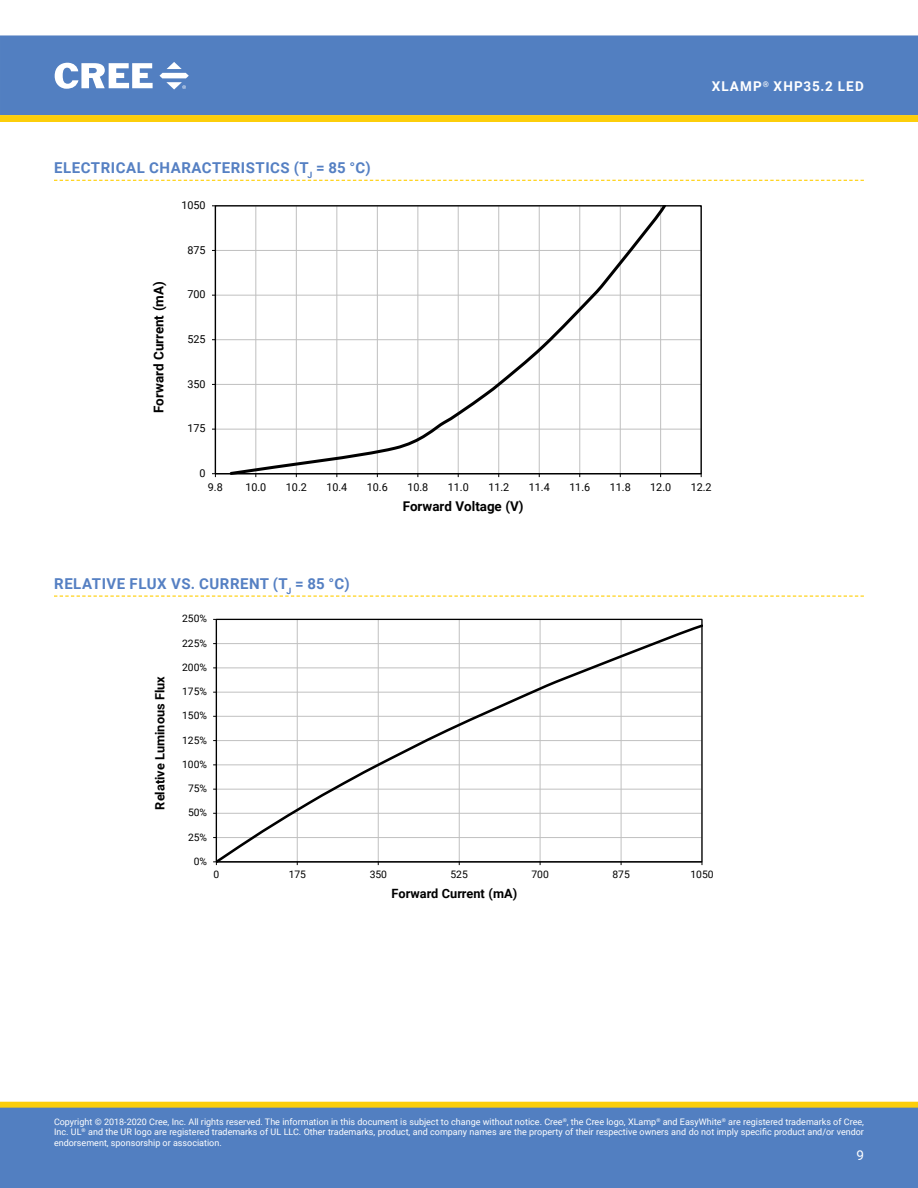
<style>
.page{position:relative;width:918px;height:1188px;background:#fff}
.page>*{position:absolute;margin:0;border:0;box-sizing:border-box;transform-origin:0 0}
.Section_heading_with{font:700 15px "Roboto";letter-spacing:.035em;color:#5580c3}
.t1{font:700 13.5px "Roboto";letter-spacing:.085em;color:#fff}
.t2{font:13.5px "Roboto";color:#fff}
.t3{font:700 13.35px "Roboto";letter-spacing:-.005em;color:#000}
.t4{font:700 12.75px "Roboto";color:#000}
.t5{font:10.8px "Roboto";letter-spacing:-.01em;color:#000}
.t6{font:10.35px "Roboto";letter-spacing:-.01em;color:#000}
.t7{font:9px/10.8px "Roboto";color:#fff;text-align:justify}
</style>
<div class="page">
<div style="left:1px;top:36px;width:916px;height:78px;background:#527fc1"></div>
<div style="left:0;top:35px;width:918px;height:80px;border:1px solid #527fc1"></div>
<svg style="left:55px;top:63px;width:98px;height:26px"></svg>
<svg style="left:159px;top:62px;width:30px;height:28px"></svg>
<div style="left:1px;top:1102px;width:916px;height:6px;background:#fcce0b"></div>
<div style="left:0;top:1102px;width:918px;height:6px;border:1px solid #fcce0b"></div>
<div style="left:0;top:1108px;width:918px;height:80px;background:#527fc1"></div>
<svg style="left:0;top:115px;width:918px;height:7px;background:#fbce0d"></svg>
<svg style="left:54px;top:180px;width:810px;height:1px"></svg>
<svg style="left:54px;top:596px;width:810px;height:1px"></svg>
<hr style="left:215px;top:429px;width:486px;height:1px;background:#c0c0c0">
<hr style="left:215px;top:384px;width:486px;height:1px;background:#c0c0c0">
<hr style="left:215px;top:339px;width:486px;height:1px;background:#c0c0c0">
<hr style="left:215px;top:295px;width:486px;height:1px;background:#c0c0c0">
<hr style="left:215px;top:250px;width:486px;height:1px;background:#c0c0c0">
<hr style="left:215px;top:206px;width:1px;height:268px;background:#000">
<hr style="left:215px;top:473px;width:486px;height:1px;background:#000">
<svg style="left:228px;top:206px;width:441px;height:269px"></svg>
<hr style="left:297px;top:619px;width:1px;height:243px;background:#c0c0c0">
<hr style="left:378px;top:619px;width:1px;height:243px;background:#c0c0c0">
<hr style="left:459px;top:619px;width:1px;height:243px;background:#c0c0c0">
<hr style="left:540px;top:619px;width:1px;height:243px;background:#c0c0c0">
<hr style="left:621px;top:619px;width:1px;height:243px;background:#c0c0c0">
<hr style="left:216px;top:619px;width:1px;height:243px;background:#000">
<svg style="left:216px;top:622px;width:487px;height:241px"></svg>
<p class="Section_heading_with" style="left:54px;top:157px;width:318px">ELECTRICAL CHARACTERISTICS (T<sub>J</sub> = 85 °C)</p>
<p class="t5" style="left:181px;top:198px;width:26px">1050</p>
<p class="t3" style="left:149px;top:413px;width:133px;rotate:-90deg">Forward Current (mA)</p>
<p class="t5" style="left:187px;top:242px;width:20px">875</p>
<p class="t5" style="left:187px;top:287px;width:20px">700</p>
<p class="t5" style="left:187px;top:332px;width:20px">525</p>
<p class="t5" style="left:187px;top:376px;width:20px">350</p>
<p class="t5" style="left:187px;top:421px;width:20px">175</p>
<p class="t5" style="left:200px;top:466px;width:8px">0</p>
<h2 class="t1" style="left:712px;top:77px;width:154px">XLAMP<sup>®</sup> XHP35.2 LED</h2>
<p class="t5" style="left:208px;top:479px;width:16px">9.8</p>
<p class="t5" style="left:245px;top:479px;width:22px">10.0</p>
<p class="t5" style="left:286px;top:479px;width:22px">10.2</p>
<p class="t5" style="left:326px;top:479px;width:22px">10.4</p>
<p class="t5" style="left:367px;top:479px;width:22px">10.6</p>
<p class="t5" style="left:407px;top:479px;width:22px">10.8</p>
<p class="t5" style="left:448px;top:479px;width:22px">11.0</p>
<p class="t5" style="left:488px;top:479px;width:22px">11.2</p>
<p class="t5" style="left:529px;top:479px;width:22px">11.4</p>
<p class="t5" style="left:569px;top:479px;width:22px">11.6</p>
<p class="t5" style="left:610px;top:479px;width:22px">11.8</p>
<p class="t5" style="left:650px;top:479px;width:22px">12.0</p>
<p class="t5" style="left:691px;top:479px;width:22px">12.2</p>
<p class="Section_heading_with" style="left:54px;top:573px;width:297px">RELATIVE FLUX VS. CURRENT (T<sub>J</sub> = 85 °C)</p>
<p class="t6" style="left:182px;top:612px;width:26px">250%</p>
<p class="t6" style="left:182px;top:636px;width:26px">225%</p>
<p class="t4" style="left:151px;top:810px;width:135px;rotate:-90deg">Relative Luminous Flux</p>
<p class="t6" style="left:182px;top:660px;width:26px">200%</p>
<p class="t6" style="left:182px;top:684px;width:26px">175%</p>
<p class="t6" style="left:182px;top:709px;width:26px">150%</p>
<p class="t6" style="left:182px;top:733px;width:26px">125%</p>
<p class="t6" style="left:182px;top:757px;width:26px">100%</p>
<p class="t6" style="left:188px;top:781px;width:21px">75%</p>
<p class="t6" style="left:188px;top:805px;width:21px">50%</p>
<p class="t6" style="left:188px;top:830px;width:21px">25%</p>
<p class="t6" style="left:194px;top:854px;width:15px">0%</p>
<p class="t3" style="left:403px;top:497px;width:122px">Forward Voltage (V)</p>
<p class="t6" style="left:214px;top:867px;width:7px">0</p>
<p class="t6" style="left:289px;top:867px;width:19px">175</p>
<p class="t6" style="left:370px;top:867px;width:19px">350</p>
<p class="t6" style="left:451px;top:867px;width:19px">525</p>
<p class="t6" style="left:532px;top:867px;width:19px">700</p>
<p class="t6" style="left:612px;top:867px;width:19px">875</p>
<p class="t6" style="left:691px;top:867px;width:24px">1050</p>
<p class="t4" style="left:392px;top:885px;width:127px">Forward Current (mA)</p>
<p class="t7" style="left:54px;top:1116px;width:812px">Copyright © 2018-2020 Cree, Inc. All rights reserved. The information in this document is subject to change without notice. Cree<sup>®</sup>, the Cree logo, XLamp<sup>®</sup> and EasyWhite<sup>®</sup> are registered trademarks of Cree, Inc. UL<sup>®</sup> and the UR logo are registered trademarks of UL LLC. Other trademarks, product, and company names are the property of their respective owners and do not imply specific product and/or vendor endorsement, sponsorship or association.</p>
<h2 class="t2" style="left:856px;top:1145px;width:9px">9</h2>
</div>
